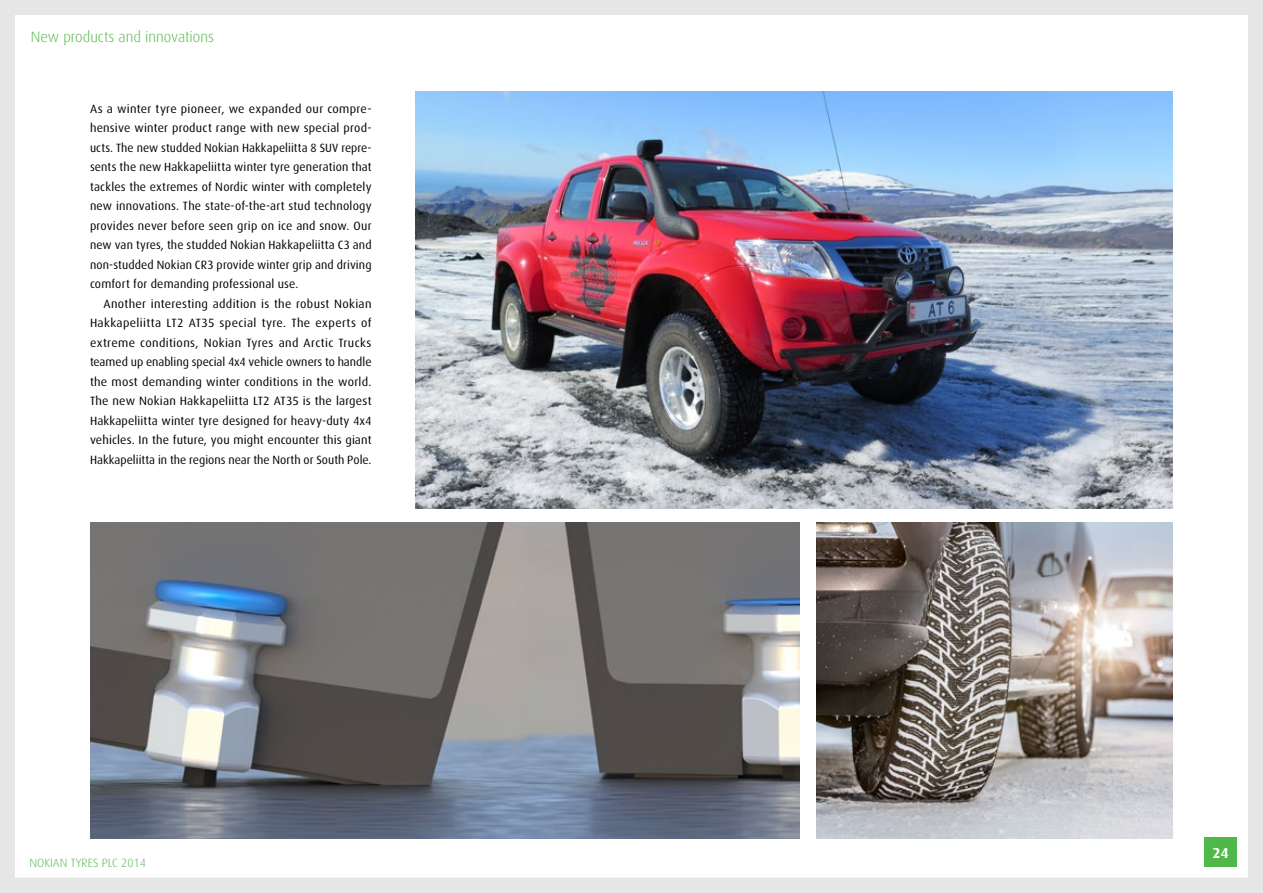
<style>
.page{position:relative;width:1263px;height:893px;background:#fff}
.page>*{position:absolute;margin:0;border:0;box-sizing:border-box;transform-origin:0 0}
.t1{font:300 15px "Dax";color:#50b848}
.t2{font:700 14.55px "Dax";color:#fff}
.t3{font:12px/19.5px "Dax";letter-spacing:.005em;color:#000;text-align:justify}
.t4{font:300 12px "Dax";color:#50b848}
</style>
<div class="page">
<img style="left:0;top:0;width:1263px;height:893px">
<p class="t1" style="left:31px;top:28px;width:185px">New products and innovations</p>
<p class="t3" style="left:90px;top:99px;width:283px">As a winter tyre pioneer, we expanded our compre&shy;hensive winter product range with new special prod&shy;ucts. The new studded Nokian Hakkapeliitta 8 SUV repre&shy;sents the new Hakkapeliitta winter tyre generation that tackles the extremes of Nordic winter with completely new innovations. The state-of-the-art stud technology provides never before seen grip on ice and snow. Our new van tyres, the studded Nokian Hakkapeliitta C3 and non-studded Nokian CR3 provide winter grip and driving comfort for demanding professional use.</p>
<p class="t3" style="left:90px;top:294px;width:283px;text-indent:14px">Another interesting addition is the robust Nokian Hakkapeliitta LT2 AT35 special tyre. The experts of extreme conditions, Nokian Tyres and Arctic Trucks teamed up enabling special 4x4 vehicle owners to handle the most demanding winter conditions in the world.<br>The new Nokian Hakkapeliitta LT2 AT35 is the largest Hakkapeliitta winter tyre designed for heavy-duty 4x4 vehicles. In the future, you might encounter this giant Hakkapeliitta in the regions near the North or South Pole.</p>
<p class="t4" style="left:30px;top:856px;width:118px">NOKIAN TYRES PLC 2014</p>
<p class="t2" style="left:1212px;top:845px;width:18px">24</p>
</div>
